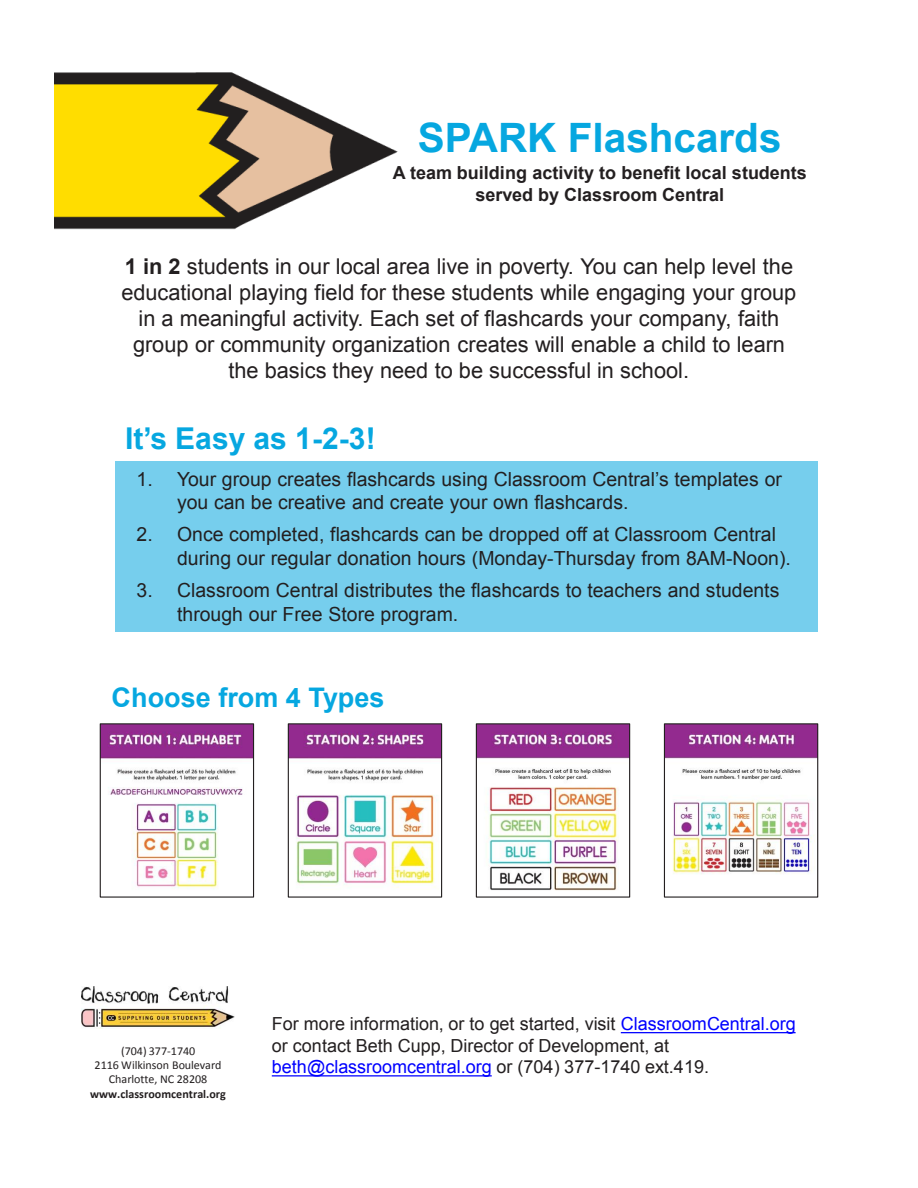
<style>
.page{position:relative;width:918px;height:1188px;background:#fff}
.page>*{position:absolute;margin:0;border:0;box-sizing:border-box;transform-origin:0 0}
.t1{font:700 40.5px "Arial";color:#06a7e0}
.t2{font:700 30px "Arial";color:#06a7e0}
.t3{font:700 27px "Arial";color:#06a7e0}
.t4{font:21.75px/26.1px "Arial";color:#231f20;text-align:center}
.t5{font:19.5px/23.4px "Arial";color:#231f20}
.t6{font:19.5px/23.4px "Arial";color:#231f20}
.t7{font:18px/21.6px "Arial";color:#231f20}
.t8{font:700 18px/21.6px "Arial";color:#231f20;text-align:center}
.t9{font:12px/14.4px "Calibri";letter-spacing:-.005em;color:#231f20;text-align:center}
.s1{font-weight:700}
.s2{font-style:inherit}
.s3{color:#00f}
</style>
<div class="page">
<img style="left:54px;top:72px;width:344px;height:158px">
<img style="left:82px;top:986px;width:152px;height:42px">
<svg style="left:621px;top:1032px;width:175px;height:1px"></svg>
<svg style="left:272px;top:1075px;width:220px;height:1px"></svg>
<div style="left:115px;top:461px;width:702px;height:171px;background:#76ceed"></div>
<img style="left:102px;top:725px;width:150px;height:163px">
<div style="left:100px;top:723px;width:154px;height:175px;border:1px solid #231f20"></div>
<img style="left:290px;top:725px;width:150px;height:163px">
<div style="left:288px;top:723px;width:154px;height:175px;border:1px solid #231f20"></div>
<img style="left:478px;top:725px;width:150px;height:166px">
<div style="left:476px;top:723px;width:154px;height:175px;border:1px solid #231f20"></div>
<img style="left:666px;top:725px;width:150px;height:149px">
<div style="left:664px;top:723px;width:154px;height:175px;border:1px solid #231f20"></div>
<p class="t1" style="left:418px;top:111px;width:365px">SPARK Flashcards</p>
<p class="t8" style="left:393px;top:163px;width:416px">A team building activity to benefit local students served by Classroom Central</p>
<p class="t4" style="left:121px;top:253px;width:677px"><span class="s1">1 in 2</span> students in our local area live in poverty. You can help level the educational playing field for these students while engaging your group in a meaningful activity. Each set of flashcards your company, faith group or community organization creates will enable a child to learn the basics they need to be successful in school.</p>
<p class="t2" style="left:125px;top:418px;width:252px">It’s Easy as 1<span class="s2">-2-3!</span></p>
<p class="t6" style="left:177px;top:467px;width:606px;text-indent:-40px"><span class="s2">1.</span> Your group creates flashcards using Classroom Central’s templates or <span class="s2">you can be creative and create your own flashcards.</span></p>
<p class="t5" style="left:177px;top:523px;width:615px;text-indent:-40px">2. Once completed, flashcards can be dropped off at Classroom Central during our regular donation hours (Monday-Thursday from 8AM-Noon).</p>
<p class="t5" style="left:177px;top:579px;width:604px;text-indent:-40px">3. Classroom Central distributes the flashcards to teachers and students through our Free Store program.</p>
<p class="t3" style="left:112px;top:679px;width:274px">Choose from 4 Types</p>
<p class="t9" style="left:90px;top:1044px;width:137px">(704) 377-1740<br>2116 Wilkinson Boulevard<br>Charlotte, NC 28208 <span class="s1">www.classroomcentral.org</span></p>
<p class="t7" style="left:272px;top:1013px;width:525px">For more information, or to get started, visit <span class="s3">ClassroomCentral.org </span>or contact Beth Cupp, Director of Development, at <span class="s3">beth@classroomcentral.org</span> or (704) 377-1740 ext.419.</p>
</div>
